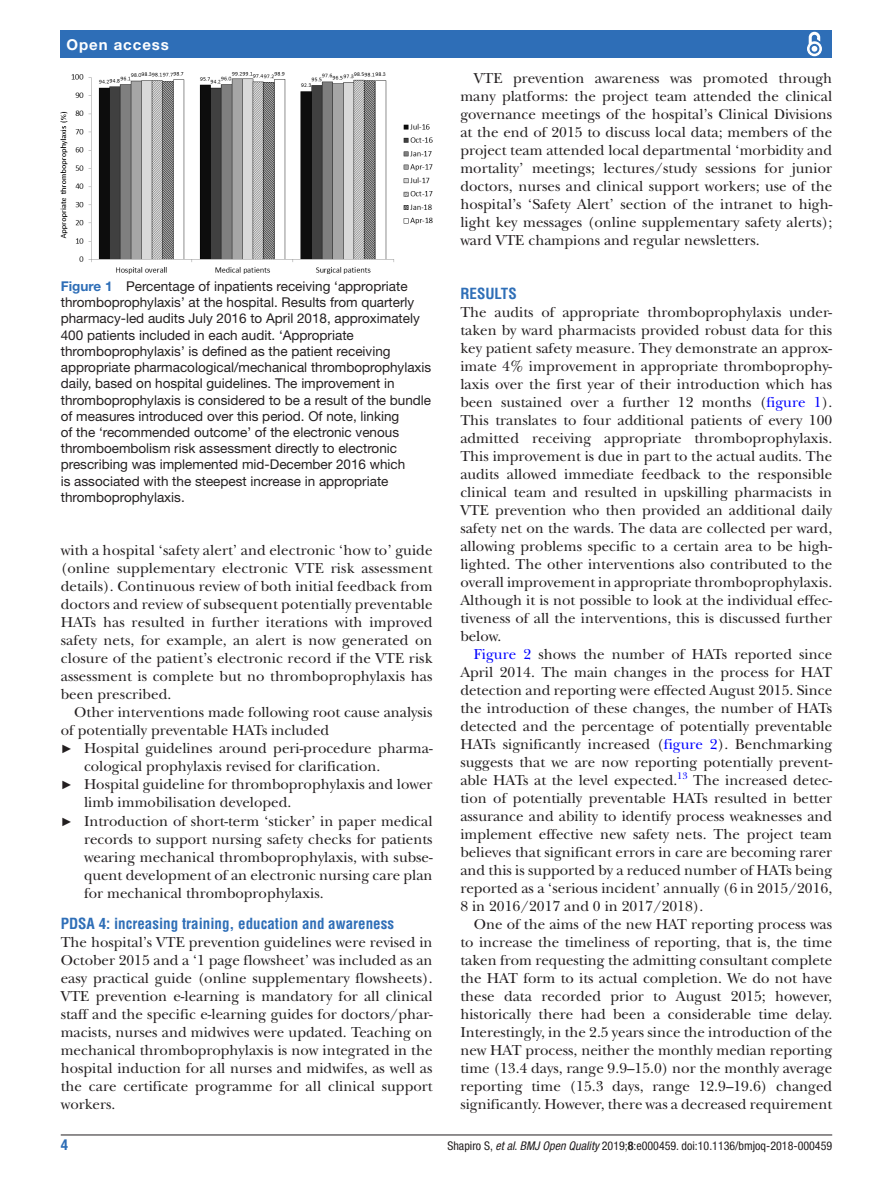
<style>
.page{position:relative;width:893px;height:1191px;background:#fff}
.page>*{position:absolute;margin:0;border:0;box-sizing:border-box;transform-origin:0 0}
.t1{font:15px/18px "New Baskerville";color:#231f20;text-align:justify}
.t2{font:700 condensed 15px "Helvetica LT Std";color:#2e6eb7}
.t3{font:700 15px "Helvetica Neue LT Std";letter-spacing:.065em;color:#fff}
.t4{font:700 condensed 15px "Helvetica Neue LT Std";color:#2e6eb7}
.t5{font:13.5px/16.2px "Helvetica Neue LT Std";color:#231f20}
.t6{font:condensed 12px "Helvetica Neue LT Std";color:#231f20}
.s1{font-weight:700;color:#2e6eb7}
.s2{font-family:"Arial";font-size:12px}
.s3{color:#00f}
.s4{font-style:italic}
.s5{font-weight:700}
</style>
<div class="page">
<hr style="left:61px;top:1134px;width:771px;height:1px;background:#231f20">
<div style="left:61px;top:31px;width:771px;height:27px;background:#2e6eb7"></div>
<svg style="left:807px;top:31px;width:15px;height:26px"></svg>
<img style="left:61px;top:73px;width:372px;height:200px">
<p class="t3" style="left:66px;top:35px;width:104px">Open access</p>
<p class="t5" style="left:61px;top:278px;width:372px"><span class="s1">Figure 1</span> Percentage of inpatients receiving ‘appropriate thromboprophylaxis’ at the hospital. Results from quarterly pharmacy-led audits July 2016 to April 2018, approximately 400 patients included in each audit. ‘Appropriate thromboprophylaxis’ is defined as the patient receiving appropriate pharmacological/mechanical thromboprophylaxis daily, based on hospital guidelines. The improvement in thromboprophylaxis is considered to be a result of the bundle of measures introduced over this period. Of note, linking<br>of the ‘recommended outcome’ of the electronic venous thromboembolism risk assessment directly to electronic prescribing was implemented mid-December 2016 which<br>is associated with the steepest increase in appropriate thromboprophylaxis.</p>
<p class="t1" style="left:61px;top:541px;width:373px">with a hospital ‘safety alert’ and electronic ‘how to’ guide (online supplementary electronic VTE risk assessment details). Continuous review of both initial feedback from doctors and review of subsequent potentially preventable HATs has resulted in further iterations with improved safety nets, for example, an alert is now generated on closure of the patient’s electronic record if the VTE risk assessment is complete but no thromboprophylaxis has been prescribed.</p>
<p class="t1" style="left:74px;top:703px;width:360px">Other interventions made following root cause analysis</p>
<p class="t1" style="left:61px;top:721px;width:270px">of potentially preventable HATs included</p>
<p class="t1" style="left:61px;top:739px;width:373px"><span class="s2">►</span> Hospital guidelines around peri-procedure pharma-</p>
<p class="t1" style="left:84px;top:757px;width:298px">cological prophylaxis revised for clarification.</p>
<p class="t1" style="left:61px;top:775px;width:373px"><span class="s2">►</span> Hospital guideline for thromboprophylaxis and lower</p>
<p class="t1" style="left:84px;top:793px;width:209px">limb immobilisation developed.</p>
<p class="t1" style="left:61px;top:811px;width:373px"><span class="s2">►</span> Introduction of short-term ‘sticker’ in paper medical</p>
<p class="t1" style="left:84px;top:829px;width:350px">records to support nursing safety checks for patients</p>
<p class="t1" style="left:84px;top:847px;width:350px">wearing mechanical thromboprophylaxis, with subse-</p>
<p class="t1" style="left:84px;top:865px;width:350px">quent development of an electronic nursing care plan</p>
<p class="t1" style="left:84px;top:884px;width:241px">for mechanical thromboprophylaxis.</p>
<p class="t2" style="left:61px;top:914px;width:18px">PDSA</p>
<p class="t2" style="left:99px;top:914px;width:297px">4: increasing training, education and awareness</p>
<p class="t1" style="left:61px;top:933px;width:373px">The hospital’s VTE prevention guidelines were revised in October 2015 and a ‘1 page flowsheet’ was included as an easy practical guide (online supplementary flowsheets).<br>VTE prevention e-learning is mandatory for all clinical staff and the specific e-learning guides for doctors/phar&shy;macists, nurses and midwives were updated. Teaching on mechanical thromboprophylaxis is now integrated in the hospital induction for all nurses and midwifes, as well as the care certificate programme for all clinical support workers.</p>
<p class="t1" style="left:460px;top:69px;width:373px;text-indent:14px">VTE prevention awareness was promoted through many platforms: the project team attended the clinical governance meetings of the hospital’s Clinical Divisions at the end of 2015 to discuss local data; members of the project team attended local departmental ‘morbidity and mortality’ meetings; lectures/study sessions for junior doctors, nurses and clinical support workers; use of the hospital’s ‘Safety Alert’ section of the intranet to high&shy;light key messages (online supplementary safety alerts); ward VTE champions and regular newsletters.</p>
<p class="t2" style="left:460px;top:284px;width:58px">Results</p>
<p class="t1" style="left:460px;top:303px;width:373px">The audits of appropriate thromboprophylaxis under&shy;taken by ward pharmacists provided robust data for this key patient safety measure. They demonstrate an approx&shy;imate 4% improvement in appropriate thromboprophy&shy;laxis over the first year of their introduction which has been sustained over a further 12 months (<span class="s3">figure 1</span>).<br>This translates to four additional patients of every 100 admitted receiving appropriate thromboprophylaxis.<br>This improvement is due in part to the actual audits. The audits allowed immediate feedback to the responsible clinical team and resulted in upskilling pharmacists in VTE prevention who then provided an additional daily safety net on the wards. The data are collected per ward, allowing problems specific to a certain area to be high&shy;lighted. The other interventions also contributed to the overall improvement in appropriate thromboprophylaxis.<br>Although it is not possible to look at the individual effec&shy;tiveness of all the interventions, this is discussed further below.</p>
<p class="t1" style="left:460px;top:645px;width:373px;text-indent:14px"><span class="s3">Figure 2</span> shows the number of HATs reported since April 2014. The main changes in the process for HAT detection and reporting were effected August 2015. Since the introduction of these changes, the number of HATs detected and the percentage of potentially preventable HATs significantly increased (<span class="s3">figure 2</span>). Benchmarking suggests that we are now reporting potentially prevent&shy;able HATs at the level expected.<sup>13</sup> The increased detec&shy;tion of potentially preventable HATs resulted in better assurance and ability to identify process weaknesses and implement effective new safety nets. The project team believes that significant errors in care are becoming rarer and this is supported by a reduced number of HATs being reported as a ‘serious incident’ annually (6 in 2015/2016, 8 in 2016/2017 and 0 in 2017/2018).</p>
<p class="t1" style="left:460px;top:915px;width:373px;text-indent:14px">One of the aims of the new HAT reporting process was to increase the timeliness of reporting, that is, the time taken from requesting the admitting consultant complete the HAT form to its actual completion. We do not have these data recorded prior to August 2015; however, historically there had been a considerable time delay.<br>Interestingly, in the 2.5 years since the introduction of the new HAT process, neither the monthly median reporting time (13.4 days, range 9.9–15.0) nor the monthly average reporting time (15.3 days, range 12.9–19.6) changed significantly. However, there was a decreased requirement</p>
<p class="t4" style="left:61px;top:1135px;width:9px">4</p>
<p class="t6" style="left:447px;top:1138px;width:386px">Shapiro S, <span class="s4">et al</span>. <span class="s4">BMJ Open Quality</span> 2019;<span class="s5">8</span>:e000459. doi:10.1136/bmjoq-2018-000459</p>
</div>
